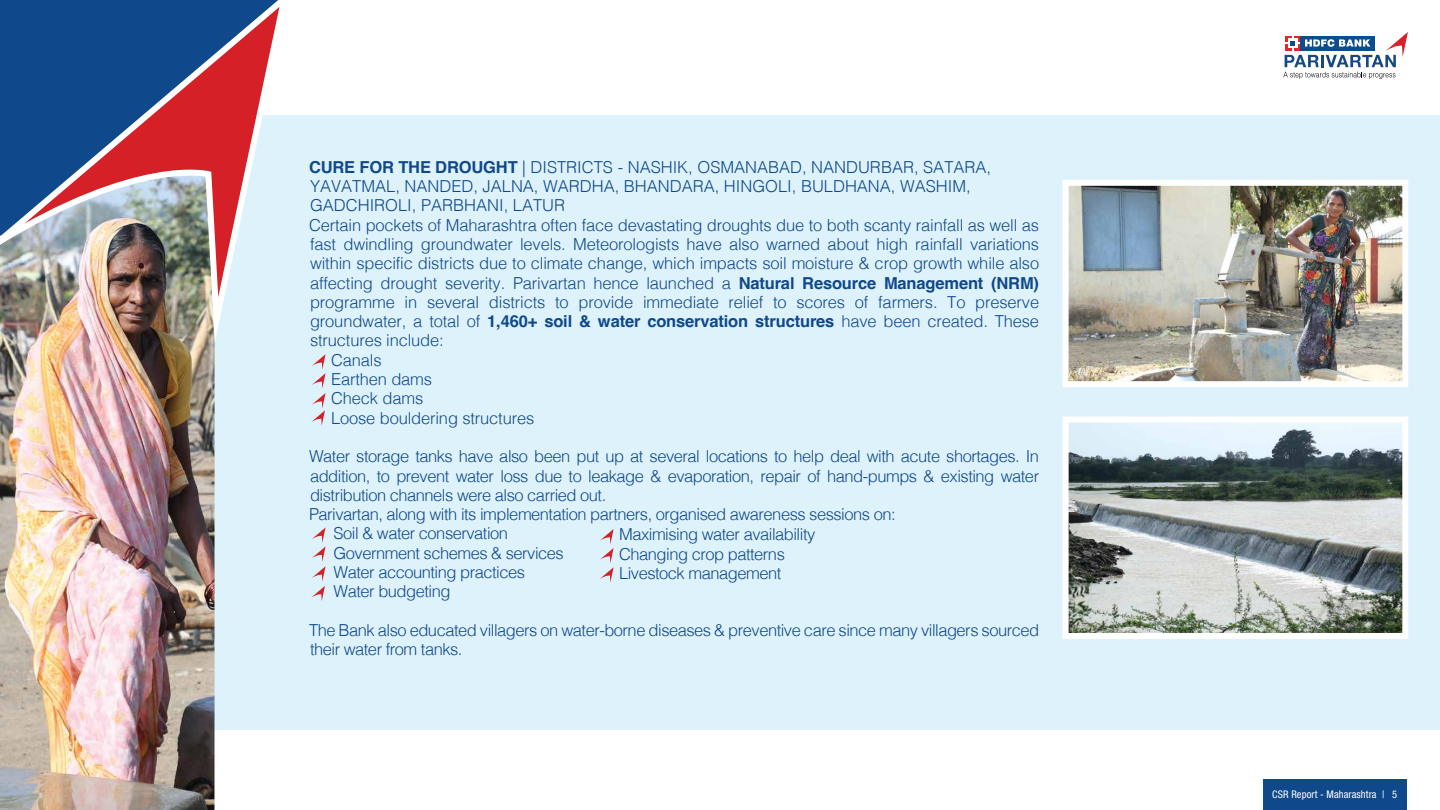
<style>
.page{position:relative;width:1440px;height:810px;background:#fff}
.page>*{position:absolute;margin:0;border:0;box-sizing:border-box;transform-origin:0 0}
.t1{font:300 16.5px "Helvetica";letter-spacing:-.01em;color:#10498b}
.t2{font:300 16.5px/19.3px "Helvetica";letter-spacing:-.03em;color:#10498b}
.t3{font:condensed 10.5px "Helvetica Neue LT Std";letter-spacing:.01em;color:#fff}
.s1{font-weight:700}
</style>
<div class="page">
<div style="left:190px;top:115px;width:1250px;height:615px;background:#def2fb"></div>
<img style="left:0;top:327px;width:218px;height:483px">
<img style="left:0;top:0;width:280px;height:327px">
<svg style="left:311px;top:527px;width:15px;height:74px"></svg>
<svg style="left:311px;top:354px;width:15px;height:72px"></svg>
<div style="left:1263px;top:779px;width:143px;height:31px;background:#10498b"></div>
<img style="left:1070px;top:187px;width:331px;height:193px">
<div style="left:1063px;top:180px;width:345px;height:207px;border:6px solid #fff"></div>
<img style="left:1070px;top:424px;width:331px;height:208px">
<div style="left:1063px;top:417px;width:345px;height:222px;border:6px solid #fff"></div>
<svg style="left:600px;top:529px;width:14px;height:54px"></svg>
<svg style="left:1283px;top:32px;width:125px;height:47px"></svg>
<p class="t1" style="left:309px;top:153px;width:684px"><span class="s1">CURE FOR THE DROUGHT</span> | DISTRICTS - NASHIK, OSMANABAD, NANDURBAR, SATARA,</p>
<p class="t1" style="left:310px;top:172px;width:662px">YAVATMAL, NANDED, JALNA, WARDHA, BHANDARA, HINGOLI, BULDHANA, WASHIM,</p>
<p class="t1" style="left:310px;top:191px;width:257px">GADCHIROLI, PARBHANI, LATUR</p>
<p class="t1" style="left:309px;top:211px;width:732px">Certain pockets of Maharashtra often face devastating droughts due to both scanty rainfall as well as</p>
<p class="t1" style="left:310px;top:230px;width:731px">fast dwindling groundwater levels. Meteorologists have also warned about high rainfall variations</p>
<p class="t1" style="left:310px;top:249px;width:731px">within specific districts due to climate change, which impacts soil moisture &amp; crop growth while also</p>
<p class="t1" style="left:310px;top:269px;width:731px">affecting drought severity. Parivartan hence launched a <span class="s1">Natural Resource Management (NRM)</span></p>
<p class="t1" style="left:310px;top:288px;width:731px">programme in several districts to provide immediate relief to scores of farmers. To preserve</p>
<p class="t1" style="left:310px;top:307px;width:731px">groundwater, a total of <span class="s1">1,460+ soil &amp; water conservation structures</span> have been created. These</p>
<p class="t1" style="left:310px;top:327px;width:135px">structures include:</p>
<p class="t1" style="left:331px;top:346px;width:52px">Canals</p>
<p class="t1" style="left:331px;top:365px;width:102px">Earthen dams</p>
<p class="t1" style="left:331px;top:384px;width:94px">Check dams</p>
<p class="t1" style="left:331px;top:404px;width:205px">Loose bouldering structures</p>
<p class="t2" style="left:309px;top:446px;width:732px">Water storage tanks have also been put up at several locations to help deal with acute shortages. In</p>
<p class="t2" style="left:310px;top:465px;width:731px">addition, to prevent water loss due to leakage &amp; evaporation, repair of hand-pumps &amp; existing water</p>
<p class="t2" style="left:310px;top:484px;width:298px">distribution channels were also carried out.</p>
<p class="t2" style="left:309px;top:504px;width:588px">Parivartan, along with its implementation partners, organised awareness sessions on:</p>
<p class="t2" style="left:334px;top:523px;width:176px">Soil &amp; water conservation</p>
<p class="t2" style="left:334px;top:542px;width:232px">Government schemes &amp; services</p>
<p class="t2" style="left:334px;top:561px;width:193px">Water accounting practices</p>
<p class="t2" style="left:334px;top:581px;width:118px">Water budgeting</p>
<p class="t2" style="left:309px;top:619px;width:732px">The Bank also educated villagers on water-borne diseases &amp; preventive care since many villagers sourced their water from tanks.</p>
<p class="t2" style="left:619px;top:524px;width:198px">Maximising water availability<br>Changing crop patterns<br>Livestock management</p>
<p class="t3" style="left:1272px;top:788px;width:127px">CSR Report - Maharashtra | 5</p>
</div>
